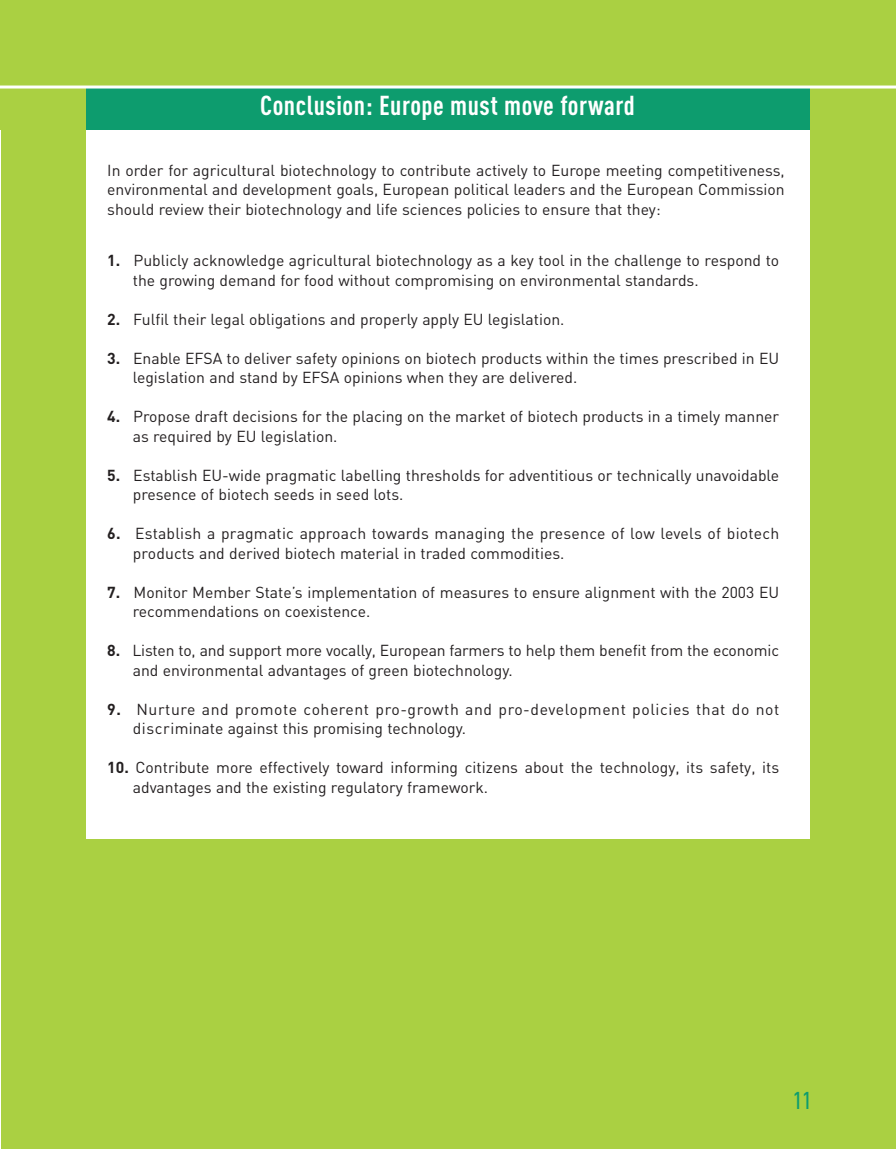
<style>
.page{position:relative;width:896px;height:1149px;background:#fff}
.page>*{position:absolute;margin:0;border:0;box-sizing:border-box;transform-origin:0 0}
.t1{font:700 27px "DIN Cond";letter-spacing:.02em;color:#fff}
.t2{font:500 24px "DIN Cond";color:#0d9c6e}
.t3{font:15.75px/19.5px "DIN";color:#231f20}
.t4{font:15.75px/19.5px "DIN";letter-spacing:.035em;color:#231f20}
.s1{font-weight:700}
.s2{font-weight:700;color:#fff}
</style>
<div class="page">
<hr style="left:0;top:0;width:1px;height:130px;background:#aad042">
<div style="left:1px;top:0;width:895px;height:1149px;background:#aad042"></div>
<div style="left:86px;top:123px;width:723px;height:716px;background:#fff"></div>
<div style="left:86px;top:87px;width:723px;height:43px;background:#0d9c6e"></div>
<hr style="left:0;top:85px;width:896px;height:3px;background:#fff">
<h1 class="t1" style="left:260px;top:96px;width:376px">Conclusion: Europe must move forward</h1>
<p class="t3" style="left:107px;top:162px;width:679px;text-align:justify">In order for agricultural biotechnology to contribute actively to Europe meeting competitiveness, environmental and development goals, European political leaders and the European Commission should review their biotechnology and life sciences policies to ensure that they:</p>
<p class="t3" style="left:133px;top:252px;width:648px;text-indent:-26px"><span class="s1">1.</span><span class="s2">0</span> Publicly acknowledge agricultural biotechnology as a key tool in the challenge to respond to the growing demand for food without compromising on environmental standards.</p>
<p class="t3" style="left:107px;top:311px;width:459px"><span class="s1">2.</span><span class="s2">0</span> Fulfil their legal obligations and properly apply EU legislation.</p>
<p class="t3" style="left:133px;top:350px;width:648px;text-indent:-26px"><span class="s1">3.</span><span class="s2">0</span> Enable EFSA to deliver safety opinions on biotech products within the times prescribed in EU legislation and stand by EFSA opinions when they are delivered.</p>
<p class="t3" style="left:133px;top:408px;width:648px;text-indent:-26px"><span class="s1">4.</span><span class="s2">0</span> Propose draft decisions for the placing on the market of biotech products in a timely manner as required by EU legislation.</p>
<p class="t3" style="left:133px;top:467px;width:648px;text-indent:-26px"><span class="s1">5.</span><span class="s2">0</span> Establish EU-wide pragmatic labelling thresholds for adventitious or technically unavoidable presence of biotech seeds in seed lots.</p>
<p class="t3" style="left:133px;top:525px;width:648px;text-indent:-26px"><span class="s1">6.</span><span class="s2">0</span> Establish a pragmatic approach towards managing the presence of low levels of biotech products and derived biotech material in traded commodities.</p>
<p class="t3" style="left:133px;top:584px;width:648px;text-indent:-26px"><span class="s1">7.</span><span class="s2">0</span> Monitor Member State’s implementation of measures to ensure alignment with the 2003 EU recommendations on coexistence.</p>
<p class="t3" style="left:133px;top:642px;width:648px;text-indent:-26px"><span class="s1">8.</span><span class="s2">0</span> Listen to, and support more vocally, European farmers to help them benefit from the economic and environmental advantages of green biotechnology.</p>
<p class="t4" style="left:133px;top:701px;width:648px;text-indent:-26px"><span class="s1">9.</span><span class="s2">0</span> Nurture and promote coherent pro-growth and pro-development policies that do not discriminate against this promising technology.</p>
<p class="t3" style="left:133px;top:759px;width:648px;text-indent:-26px"><span class="s1">10.</span> Contribute more effectively toward informing citizens about the technology, its safety, its advantages and the existing regulatory framework.</p>
<h2 class="t2" style="left:793px;top:1091px;width:20px">11</h2>
</div>
